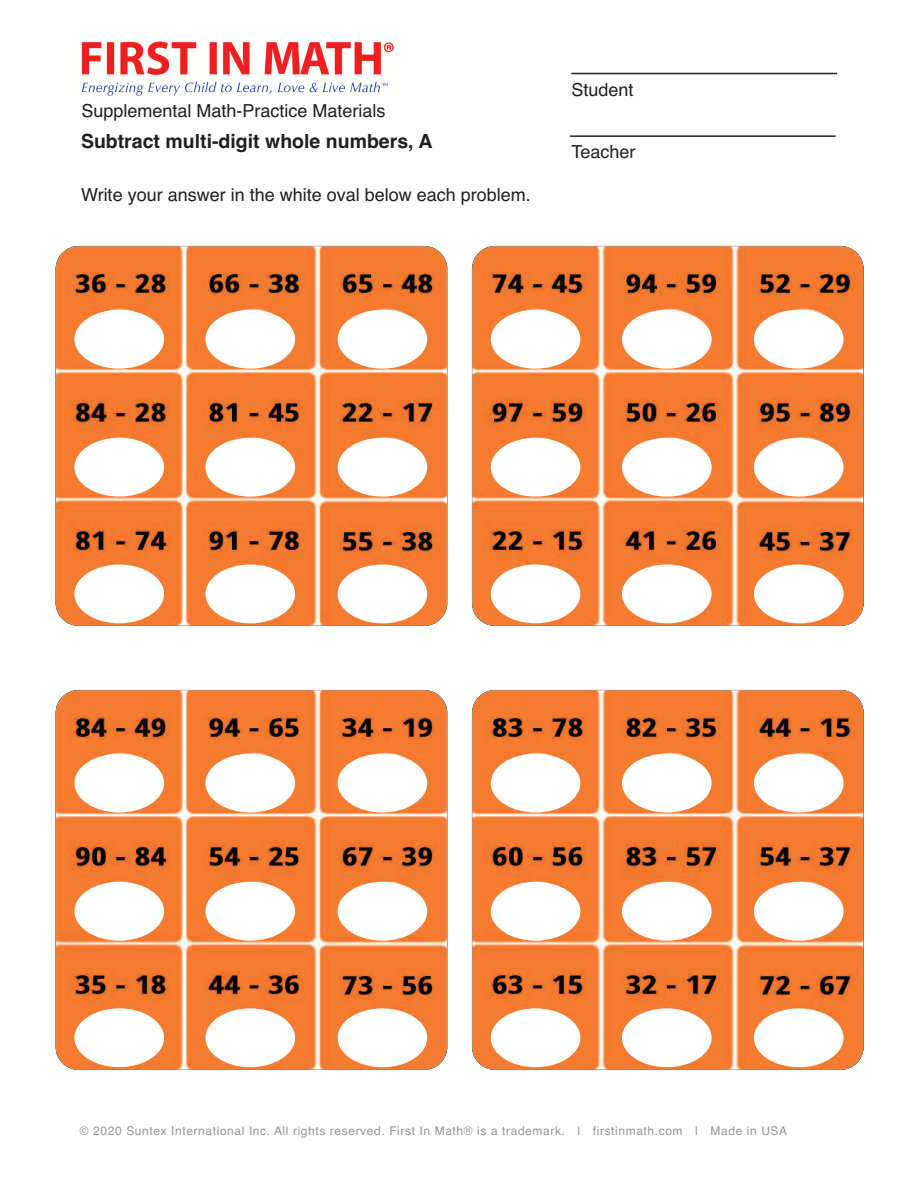
<style>
.page{position:relative;width:918px;height:1188px;background:#fff}
.page>*{position:absolute;margin:0;border:0;box-sizing:border-box;transform-origin:0 0}
.t1{font:700 19.5px "Helvetica";color:#231f20}
.t2{font:18px "Helvetica";color:#231f20}
.t3{font:12px "Helvetica";letter-spacing:.05em;color:#939598}
</style>
<div class="page">
<img style="left:56px;top:246px;width:391px;height:379px">
<div style="left:74px;top:310px;width:90px;height:59px;background:#fff;border-radius:50%"></div>
<div style="left:205px;top:310px;width:90px;height:59px;background:#fff;border-radius:50%"></div>
<div style="left:338px;top:310px;width:89px;height:59px;background:#fff;border-radius:50%"></div>
<div style="left:74px;top:438px;width:90px;height:59px;background:#fff;border-radius:50%"></div>
<div style="left:205px;top:438px;width:90px;height:59px;background:#fff;border-radius:50%"></div>
<div style="left:338px;top:438px;width:89px;height:59px;background:#fff;border-radius:50%"></div>
<div style="left:74px;top:564px;width:90px;height:59px;background:#fff;border-radius:50%"></div>
<div style="left:205px;top:564px;width:90px;height:59px;background:#fff;border-radius:50%"></div>
<div style="left:338px;top:564px;width:89px;height:59px;background:#fff;border-radius:50%"></div>
<img style="left:472px;top:246px;width:391px;height:379px">
<div style="left:491px;top:310px;width:89px;height:59px;background:#fff;border-radius:50%"></div>
<div style="left:622px;top:310px;width:90px;height:59px;background:#fff;border-radius:50%"></div>
<div style="left:754px;top:310px;width:90px;height:59px;background:#fff;border-radius:50%"></div>
<div style="left:491px;top:438px;width:89px;height:59px;background:#fff;border-radius:50%"></div>
<div style="left:622px;top:438px;width:90px;height:59px;background:#fff;border-radius:50%"></div>
<div style="left:754px;top:438px;width:90px;height:59px;background:#fff;border-radius:50%"></div>
<div style="left:491px;top:564px;width:89px;height:59px;background:#fff;border-radius:50%"></div>
<div style="left:622px;top:564px;width:90px;height:59px;background:#fff;border-radius:50%"></div>
<div style="left:754px;top:564px;width:90px;height:59px;background:#fff;border-radius:50%"></div>
<img style="left:56px;top:690px;width:391px;height:379px">
<div style="left:74px;top:754px;width:90px;height:59px;background:#fff;border-radius:50%"></div>
<div style="left:205px;top:754px;width:90px;height:59px;background:#fff;border-radius:50%"></div>
<div style="left:338px;top:754px;width:89px;height:59px;background:#fff;border-radius:50%"></div>
<div style="left:74px;top:882px;width:90px;height:59px;background:#fff;border-radius:50%"></div>
<div style="left:205px;top:882px;width:90px;height:59px;background:#fff;border-radius:50%"></div>
<div style="left:338px;top:882px;width:89px;height:59px;background:#fff;border-radius:50%"></div>
<div style="left:74px;top:1008px;width:90px;height:59px;background:#fff;border-radius:50%"></div>
<div style="left:205px;top:1008px;width:90px;height:59px;background:#fff;border-radius:50%"></div>
<div style="left:338px;top:1008px;width:89px;height:59px;background:#fff;border-radius:50%"></div>
<img style="left:472px;top:690px;width:391px;height:379px">
<div style="left:491px;top:754px;width:89px;height:59px;background:#fff;border-radius:50%"></div>
<div style="left:622px;top:754px;width:90px;height:59px;background:#fff;border-radius:50%"></div>
<div style="left:754px;top:754px;width:90px;height:59px;background:#fff;border-radius:50%"></div>
<div style="left:491px;top:882px;width:89px;height:59px;background:#fff;border-radius:50%"></div>
<div style="left:622px;top:882px;width:90px;height:59px;background:#fff;border-radius:50%"></div>
<div style="left:754px;top:882px;width:90px;height:59px;background:#fff;border-radius:50%"></div>
<div style="left:491px;top:1008px;width:89px;height:59px;background:#fff;border-radius:50%"></div>
<div style="left:622px;top:1008px;width:90px;height:59px;background:#fff;border-radius:50%"></div>
<div style="left:754px;top:1008px;width:90px;height:59px;background:#fff;border-radius:50%"></div>
<hr style="left:571px;top:73px;width:266px;height:1px;background:#231f20">
<hr style="left:570px;top:135px;width:266px;height:2px;background:#231f20">
<img style="left:81px;top:42px;width:313px;height:54px">
<p class="t2" style="left:81px;top:104px;width:306px">Supplemental Math-Practice Materials</p>
<p class="t1" style="left:81px;top:134px;width:353px">Subtract multi-digit whole numbers, A</p>
<p class="t2" style="left:81px;top:188px;width:451px">Write your answer in the white oval below each problem.</p>
<p class="t2" style="left:571px;top:83px;width:64px">Student</p>
<p class="t2" style="left:571px;top:145px;width:66px">Teacher</p>
<p class="t3" style="left:80px;top:1126px;width:709px">© 2020 Suntex International Inc. All rights reserved. First In Math® is a trademark. | firstinmath.com | Made in USA</p>
</div>
